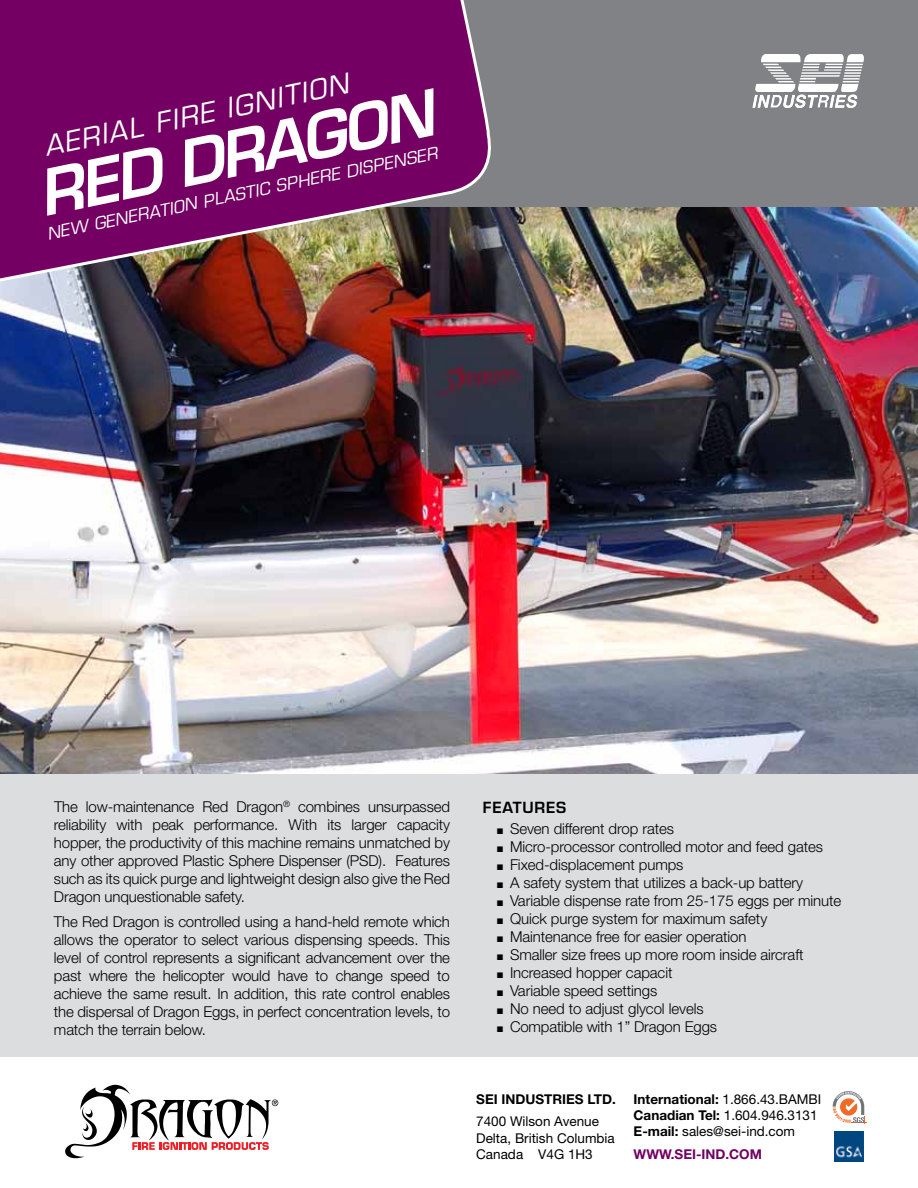
<style>
.page{position:relative;width:918px;height:1188px;background:#fff}
.page>*{position:absolute;margin:0;border:0;box-sizing:border-box;transform-origin:0 0}
.t1{font:italic 600 61.5px "Eurostile LT Std";color:#fff}
.t2{font:italic 27px "Eurostile LT Std";color:#fff}
.t3{font:italic 16.5px "Eurostile LT Std";color:#fff}
.t4{font:300 15px/18px "Helvetica Neue LT Std";letter-spacing:-.005em;color:#000;text-align:justify}
.t5{font:600 15px "Eurostile LT Std";letter-spacing:.05em;color:#000}
.t6{font:13.5px/16.2px "Helvetica Neue LT Std";color:#000}
.t7{font:700 13.5px "Helvetica Neue LT Std";color:#000}
.t8{font:700 13.5px "Helvetica Neue LT Std";color:#730062}
.s1{font-family:"Arial";font-weight:400;font-size:12px}
.s2{font-weight:700}
</style>
<div class="page">
<img style="left:834px;top:1131px;width:30px;height:30px">
<svg style="left:833px;top:1091px;width:33px;height:33px"></svg>
<svg style="left:65px;top:1085px;width:213px;height:73px"></svg>
<div style="left:0;top:734px;width:918px;height:324px;background:#dcddde"></div>
<img style="left:0;top:206px;width:918px;height:568px">
<div style="left:200px;top:0;width:718px;height:206px;background:#808285"></div>
<svg style="left:0;top:0;width:497px;height:286px;background:#74155f"></svg>
<svg style="left:753px;top:54px;width:111px;height:54px"></svg>
<h2 class="t2" style="left:41px;top:131px;width:311px;rotate:-12deg">aerial fire ignition</h2>
<h1 class="t1" style="left:31px;top:158px;width:404px;rotate:-12deg">red dragon</h1>
<p class="t3" style="left:45px;top:225px;width:400px;rotate:-12deg">new generation plastic sphere dispenser</p>
<p class="t4" style="left:54px;top:798px;width:398px">The low-maintenance Red Dragon<sup>®</sup> combines unsurpassed reliability with peak performance. With its larger capacity hopper, the productivity of this machine remains unmatched by any other approved Plastic Sphere Dispenser (PSD). Features such as its quick purge and lightweight design also give the Red Dragon unquestionable safety.</p>
<p class="t4" style="left:54px;top:912px;width:398px">The Red Dragon is controlled using a hand-held remote which allows the operator to select various dispensing speeds. This level of control represents a significant advancement over the past where the helicopter would have to change speed to achieve the same result. In addition, this rate control enables the dispersal of Dragon Eggs, in perfect concentration levels, to match the terrain below.</p>
<p class="t5" style="left:483px;top:798px;width:85px">FEATURES</p>
<p class="t4" style="left:496px;top:819px;width:179px"><span class="s1">■</span> Seven different drop rates</p>
<p class="t4" style="left:496px;top:837px;width:328px"><span class="s1">■</span> Micro-processor controlled motor and feed gates</p>
<p class="t4" style="left:496px;top:855px;width:189px"><span class="s1">■</span> Fixed-displacement pumps</p>
<p class="t4" style="left:496px;top:873px;width:308px"><span class="s1">■</span> A safety system that utilizes a back-up battery</p>
<p class="t4" style="left:496px;top:891px;width:346px"><span class="s1">■</span> Variable dispense rate from 25-175 eggs per minute</p>
<p class="t4" style="left:496px;top:909px;width:272px"><span class="s1">■</span> Quick purge system for maximum safety</p>
<p class="t4" style="left:496px;top:927px;width:252px"><span class="s1">■</span> Maintenance free for easier operation</p>
<p class="t4" style="left:496px;top:945px;width:309px"><span class="s1">■</span> Smaller size frees up more room inside aircraft</p>
<p class="t4" style="left:496px;top:963px;width:178px"><span class="s1">■</span> Increased hopper capacit</p>
<p class="t4" style="left:496px;top:981px;width:162px"><span class="s1">■</span> Variable speed settings</p>
<p class="t4" style="left:496px;top:999px;width:209px"><span class="s1">■</span> No need to adjust glycol levels</p>
<p class="t4" style="left:496px;top:1017px;width:222px"><span class="s1">■</span> Compatible with 1” Dragon Eggs</p>
<p class="t7" style="left:476px;top:1091px;width:141px">SEI INDUSTRIES LTD.</p>
<p class="t6" style="left:476px;top:1113px;width:140px">7400 Wilson Avenue<br>Delta, British Columbia<br>Canada V4G 1H3</p>
<p class="t6" style="left:634px;top:1091px;width:189px"><span class="s2">International:</span> 1.866.43.BAMBI<br><span class="s2">Canadian Tel:</span> 1.604.946.3131<br><span class="s2">E-mail:</span> sales@sei-ind.com</p>
<p class="t8" style="left:634px;top:1145px;width:130px">WWW.sei-ind.COM</p>
</div>
